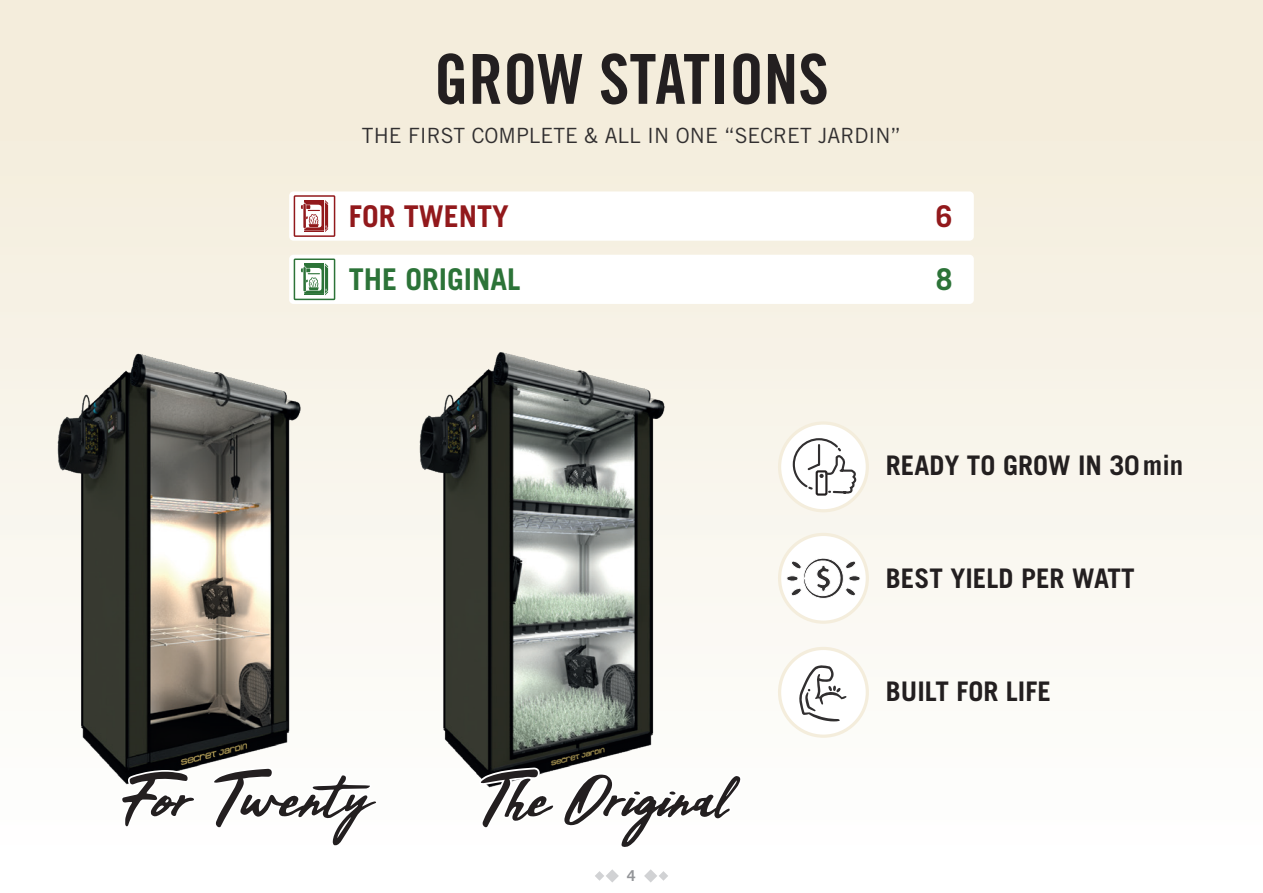
<style>
.page{position:relative;width:1263px;height:893px;background:#fff}
.page>*{position:absolute;margin:0;border:0;box-sizing:border-box;transform-origin:0 0}
.t1{font:69px "Trade Gothic LT Std Bd Cn 20";color:#231f20}
.t2{font:700 30px "Trade Gothic LT Std";color:#2c7338}
.t3{font:700 30px "Trade Gothic LT Std";color:#92191c}
.t4{font:700 27px "Trade Gothic LT Std";color:#231f20}
.t5{font:21px "Trade Gothic LT Std";color:#312f30}
.t6{font:700 15px "Trade Gothic LT Std";color:#939598}
</style>
<div class="page">
<div style="left:0;top:0;width:1263px;height:893px;background:linear-gradient(to bottom,#f2ebd8,#feffff)"></div>
<svg style="left:644px;top:869px;width:24px;height:13px"></svg>
<svg style="left:595px;top:869px;width:24px;height:13px"></svg>
<div style="left:289px;top:255px;width:685px;height:49px;background:#fff;border-radius:4px"></div>
<div style="left:294px;top:258px;width:41px;height:42px;border:2px solid #2c7338"></div>
<svg style="left:301px;top:263px;width:27px;height:32px"></svg>
<div style="left:289px;top:191px;width:685px;height:50px;background:#fff;border-radius:4px"></div>
<div style="left:294px;top:195px;width:41px;height:42px;border:2px solid #92191c"></div>
<svg style="left:301px;top:200px;width:27px;height:32px"></svg>
<img style="left:417px;top:339px;width:259px;height:453px">
<img style="left:55px;top:342px;width:256px;height:448px">
<svg style="left:121px;top:770px;width:75px;height:58px"></svg>
<svg style="left:212px;top:767px;width:166px;height:81px"></svg>
<svg style="left:479px;top:767px;width:76px;height:63px"></svg>
<svg style="left:563px;top:772px;width:179px;height:77px"></svg>
<div style="left:779px;top:534px;width:88px;height:88px;background:#fff;border-radius:50%"></div>
<div style="left:778px;top:533px;width:91px;height:91px;border:3px solid #f4eddc;border-radius:50%"></div>
<svg style="left:786px;top:558px;width:75px;height:41px"></svg>
<svg style="left:779px;top:423px;width:88px;height:88px"></svg>
<div style="left:778px;top:421px;width:91px;height:91px;border:3px solid #f4eddc;border-radius:50%"></div>
<div style="left:779px;top:648px;width:88px;height:88px;background:#fff;border-radius:50%"></div>
<div style="left:778px;top:647px;width:91px;height:91px;border:3px solid #f4eddc;border-radius:50%"></div>
<svg style="left:799px;top:665px;width:48px;height:56px"></svg>
<div style="left:816px;top:470px;width:11px;height:26px;border:2px solid #231f20;border-radius:2px"></div>
<svg style="left:792px;top:437px;width:65px;height:58px"></svg>
<h1 class="t1" style="left:434px;top:37px;width:396px">GROW STATIONS</h1>
<p class="t5" style="left:362px;top:122px;width:540px">THE FIRST COMPLETE &amp; ALL IN ONE “SECRET JARDIN”</p>
<p class="t3" style="left:349px;top:198px;width:162px">FOR TWENTY</p>
<p class="t3" style="left:936px;top:198px;width:18px">6</p>
<p class="t2" style="left:349px;top:261px;width:173px">THE ORIGINAL</p>
<p class="t2" style="left:936px;top:261px;width:18px">8</p>
<p class="t4" style="left:886px;top:449px;width:299px">READY TO GROW IN 30min</p>
<p class="t4" style="left:886px;top:562px;width:250px">BEST YIELD PER WATT</p>
<p class="t6" style="left:627px;top:867px;width:10px">4</p>
<p class="t4" style="left:886px;top:674px;width:167px">BUILT FOR LIFE</p>
</div>
